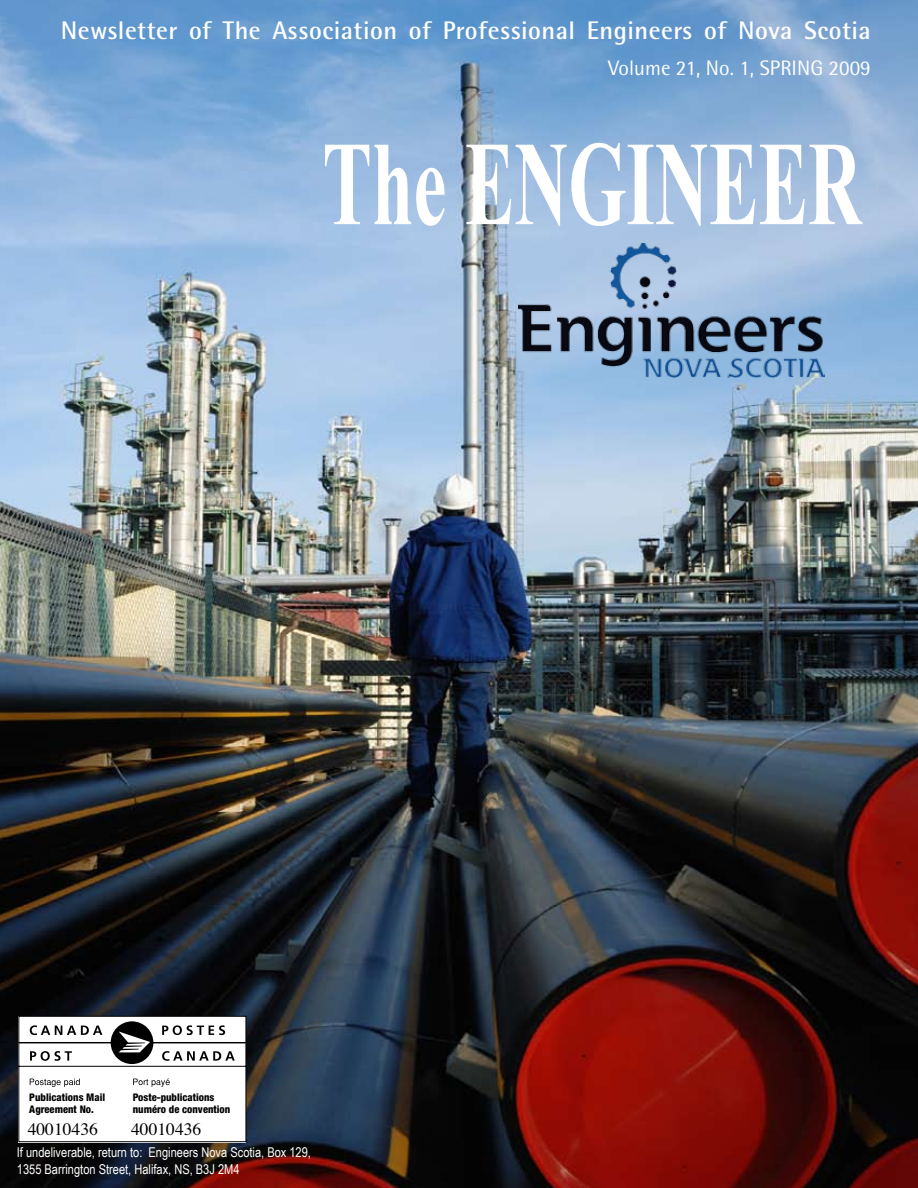
<style>
.page{position:relative;width:918px;height:1188px;background:#fff}
.page>*{position:absolute;margin:0;border:0;box-sizing:border-box;transform-origin:0 0}
.t1{font:700 120px "Times New Roman";color:#fff;scale:.62 1}
.t2{font:700 25.5px "Rotis Semi Sans";letter-spacing:.02em;color:#fff}
.t3{font:21px "Rotis Semi Sans";color:#fff}
.t4{font:17.55px "Times";color:#000}
.t5{font:13.5px/16.2px "Arial Narrow";color:#fff}
.t6{font:800 condensed 10.5px/12.6px "Helvetica Neue";color:#000}
</style>
<div class="page">
<img style="left:0;top:0;width:918px;height:1188px">
<svg style="left:18px;top:1016px;width:228px;height:126px"></svg>
<img style="left:518px;top:243px;width:307px;height:135px">
<h2 class="t2" style="left:61px;top:15px;width:812px">Newsletter of The Association of Professional Engineers of Nova Scotia</h2>
<h3 class="t3" style="left:608px;top:56px;width:264px">Volume 21, No. 1, SPRING 2009</h3>
<h1 class="t1" style="left:322px;top:101px;width:872px">The ENGINEER</h1>
<p class="t6" style="left:133px;top:1090px;width:99px">Poste-publications numéro de convention</p>
<p class="t5" style="left:17px;top:1144px;width:296px">If undeliverable, return to: Engineers Nova Scotia, Box 129,<br>1355 Barrington Street, Halifax, NS, B3J 2M4</p>
<p class="t6" style="left:29px;top:1090px;width:77px">Publications Mail<br>Agreement No.</p>
<p class="t4" style="left:28px;top:1112px;width:72px">40010436</p>
<p class="t4" style="left:131px;top:1112px;width:72px">40010436</p>
</div>
